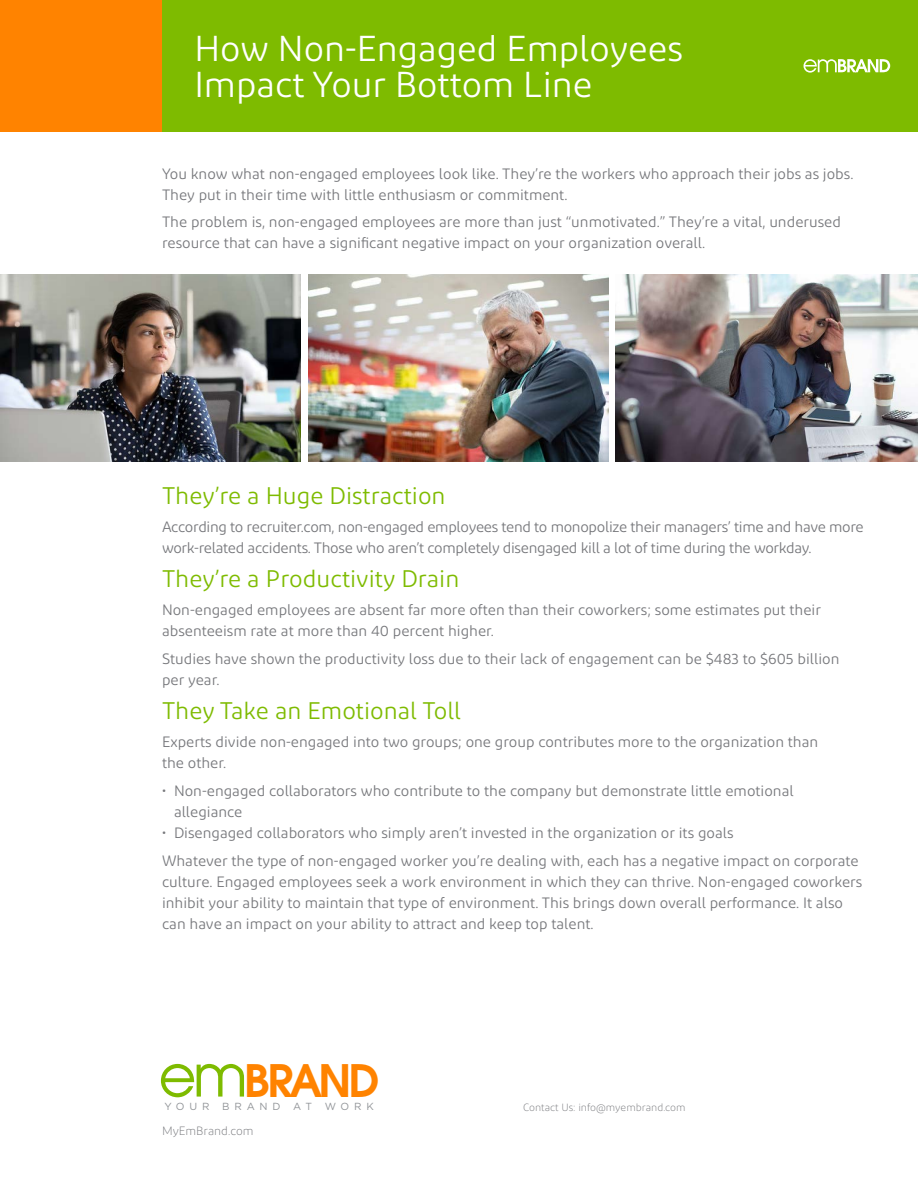
<style>
.page{position:relative;width:918px;height:1188px;background:#fff}
.page>*{position:absolute;margin:0;border:0;box-sizing:border-box;transform-origin:0 0}
.t1{font:58.35px "Avant Garde";color:#7ebb00}
.t2{font:600 44.55px "Avant Garde";letter-spacing:-.075em;color:#ff8300}
.t3{font:36px/36px "Diodrum";color:#fff}
.t4{font:24px "Diodrum";color:#7ebb00}
.t5{font:15px/21px "Diodrum";color:#76777b}
.t6{font:15px/21px "Diodrum";letter-spacing:-.02em;color:#76777b}
.t7{font:300 12px "Diodrum";color:#76777b}
.t8{font:300 10.5px "Diodrum";color:#76777b}
.t9{font:10.2px "Gotham";letter-spacing:.47em;color:#919498}
</style>
<div class="page">
<div style="left:162px;top:0;width:756px;height:132px;background:#7ebb00"></div>
<div style="left:0;top:0;width:162px;height:132px;background:#ff8300"></div>
<img style="left:0;top:274px;width:301px;height:188px">
<img style="left:308px;top:274px;width:301px;height:188px">
<img style="left:616px;top:274px;width:302px;height:188px">
<svg style="left:804px;top:59px;width:86px;height:14px"></svg>
<h3 class="t3" style="left:194px;top:30px;width:490px">How Non-Engaged Employees<br>Impact Your Bottom Line</h3>
<p class="t5" style="left:162px;top:163px;width:693px">You know what non-engaged employees look like. They’re the workers who approach their jobs as jobs.<br>They put in their time with little enthusiasm or commitment.</p>
<p class="t5" style="left:162px;top:211px;width:681px">The problem is, non-engaged employees are more than just “unmotivated.” They’re a vital, underused resource that can have a significant negative impact on your organization overall.</p>
<h3 class="t4" style="left:162px;top:481px;width:285px">They’re a Huge Distraction</h3>
<p class="t6" style="left:162px;top:516px;width:703px">According to recruiter.com, non-engaged employees tend to monopolize their managers’ time and have more work-related accidents. Those who aren’t completely disengaged kill a lot of time during the workday.</p>
<h3 class="t4" style="left:162px;top:564px;width:299px">They’re a Productivity Drain</h3>
<p class="t5" style="left:162px;top:599px;width:660px">Non-engaged employees are absent far more often than their coworkers; some estimates put their absenteeism rate at more than 40 percent higher.</p>
<p class="t5" style="left:162px;top:648px;width:679px">Studies have shown the productivity loss due to their lack of engagement can be $483 to $605 billion per year.</p>
<h3 class="t4" style="left:162px;top:696px;width:301px">They Take an Emotional Toll</h3>
<p class="t5" style="left:162px;top:731px;width:658px">Experts divide non-engaged into two groups; one group contributes more to the organization than the other.</p>
<p class="t5" style="left:174px;top:780px;width:621px;text-indent:-12px">• Non-engaged collaborators who contribute to the company but demonstrate little emotional allegiance</p>
<p class="t5" style="left:162px;top:819px;width:698px;line-height:27.8px">• Disengaged collaborators who simply aren’t invested in the organization or its goals<br>Whatever the type of non-engaged worker you’re dealing with, each has a negative impact on corporate</p>
<p class="t5" style="left:162px;top:871px;width:702px">culture. Engaged employees seek a work environment in which they can thrive. Non-engaged coworkers inhibit your ability to maintain that type of environment. This brings down overall performance. It also can have an impact on your ability to attract and keep top talent.</p>
<h2 class="t2" style="left:244px;top:1051px;width:137px">BRAND</h2>
<p class="t9" style="left:293px;top:1101px;width:82px">AT WORK</p>
<p class="t7" style="left:162px;top:1123px;width:93px">MyEmBrand.com</p>
<h1 class="t1" style="left:158px;top:1039px;width:91px">em</h1>
<p class="t9" style="left:164px;top:1101px;width:118px">YOUR BRAND</p>
<p class="t8" style="left:523px;top:1101px;width:164px">Contact Us: info@myembrand.com</p>
</div>
